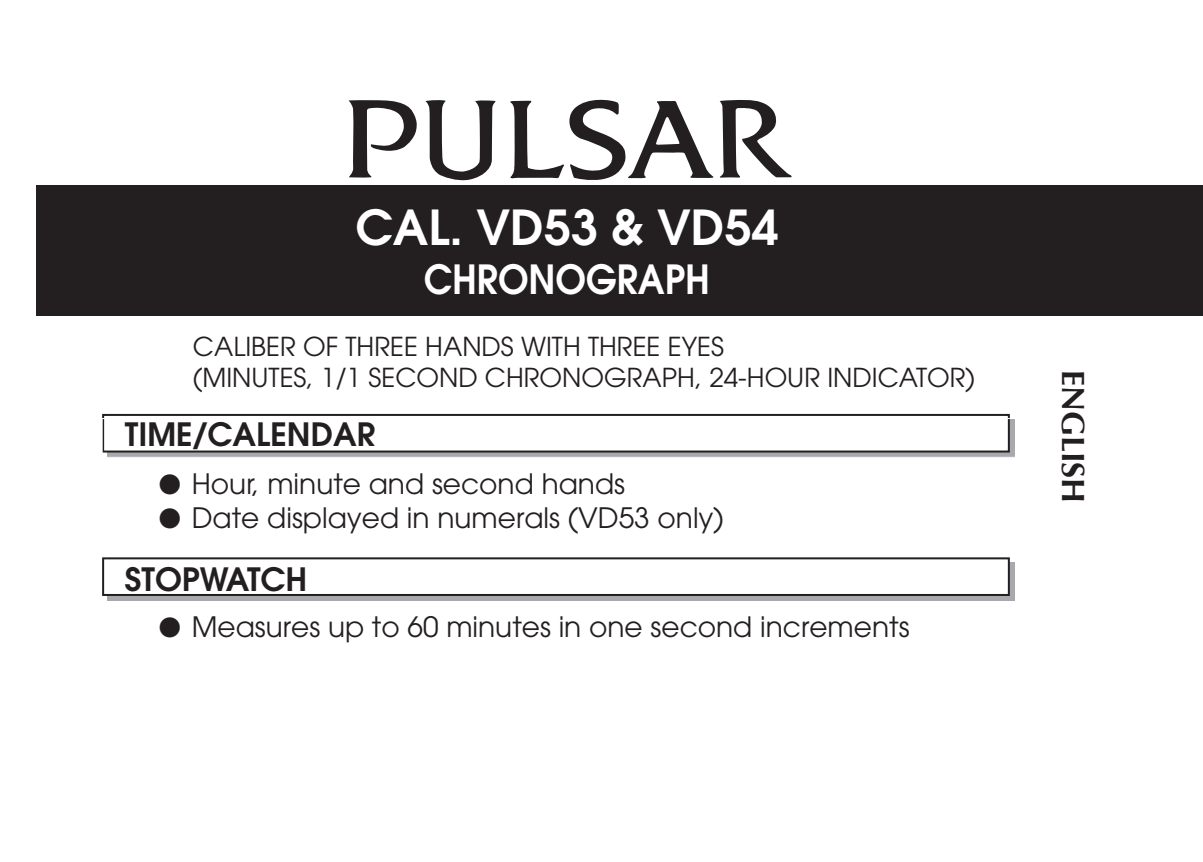
<style>
.page{position:relative;width:1203px;height:862px;background:#fff}
.page>*{position:absolute;margin:0;border:0;box-sizing:border-box;transform-origin:0 0}
.t1{font:600 48px "Avant Garde";color:#fff}
.t2{font:600 40px "Avant Garde";color:#fff;scale:.91 1}
.t3{font:600 32px "Avant Garde";color:#231f20}
.t4{font:700 32px "Optima";color:#231f20}
.t5{font:28px "Avant Garde";color:#231f20}
.t6{font:26px/31.2px "Avant Garde";color:#231f20}
</style>
<div class="page">
<div style="left:36px;top:185px;width:1166px;height:130px;background:#231f20"></div>
<svg style="left:348px;top:100px;width:69px;height:78px"></svg>
<svg style="left:425px;top:100px;width:70px;height:80px"></svg>
<svg style="left:719px;top:100px;width:72px;height:78px"></svg>
<svg style="left:510px;top:100px;width:203px;height:80px"></svg>
<svg style="left:107px;top:420px;width:907px;height:35px;background:#8f8f93"></svg>
<div style="left:103px;top:415px;width:905px;height:36px;background:#fff"></div>
<div style="left:102px;top:414px;width:907px;height:38px;border:2px solid #231f20"></div>
<div style="left:102px;top:418px;width:930px;height:39px;border:1px solid #fff"></div>
<div style="left:107px;top:562px;width:907px;height:39px;background:#a8a9ad"></div>
<div style="left:103px;top:558px;width:905px;height:37px;background:#fff"></div>
<div style="left:102px;top:557px;width:907px;height:39px;border:2px solid #231f20"></div>
<h1 class="t1" style="left:355px;top:196px;width:424px">CAL. VD53 &amp; VD54</h1>
<h2 class="t2" style="left:423px;top:253px;width:316px">CHRONOGRAPH</h2>
<p class="t6" style="left:193px;top:331px;width:783px">CALIBER OF THREE HANDS WITH THREE EYES<br>(MINUTES, 1/1 SECOND CHRONOGRAPH, 24-HOUR INDICATOR)</p>
<p class="t3" style="left:125px;top:414px;width:252px">TIME/CALENDAR</p>
<p class="t5" style="left:159px;top:467px;width:467px">● Hour, minute and second hands</p>
<p class="t5" style="left:159px;top:501px;width:566px">● Date displayed in numerals (VD53 only)</p>
<p class="t3" style="left:125px;top:558px;width:184px">STOPWATCH</p>
<p class="t5" style="left:159px;top:610px;width:752px">● Measures up to 60 minutes in one second increments</p>
<p class="t4" style="left:1091px;top:370px;width:135px;rotate:90deg">ENGLISH</p>
</div>
